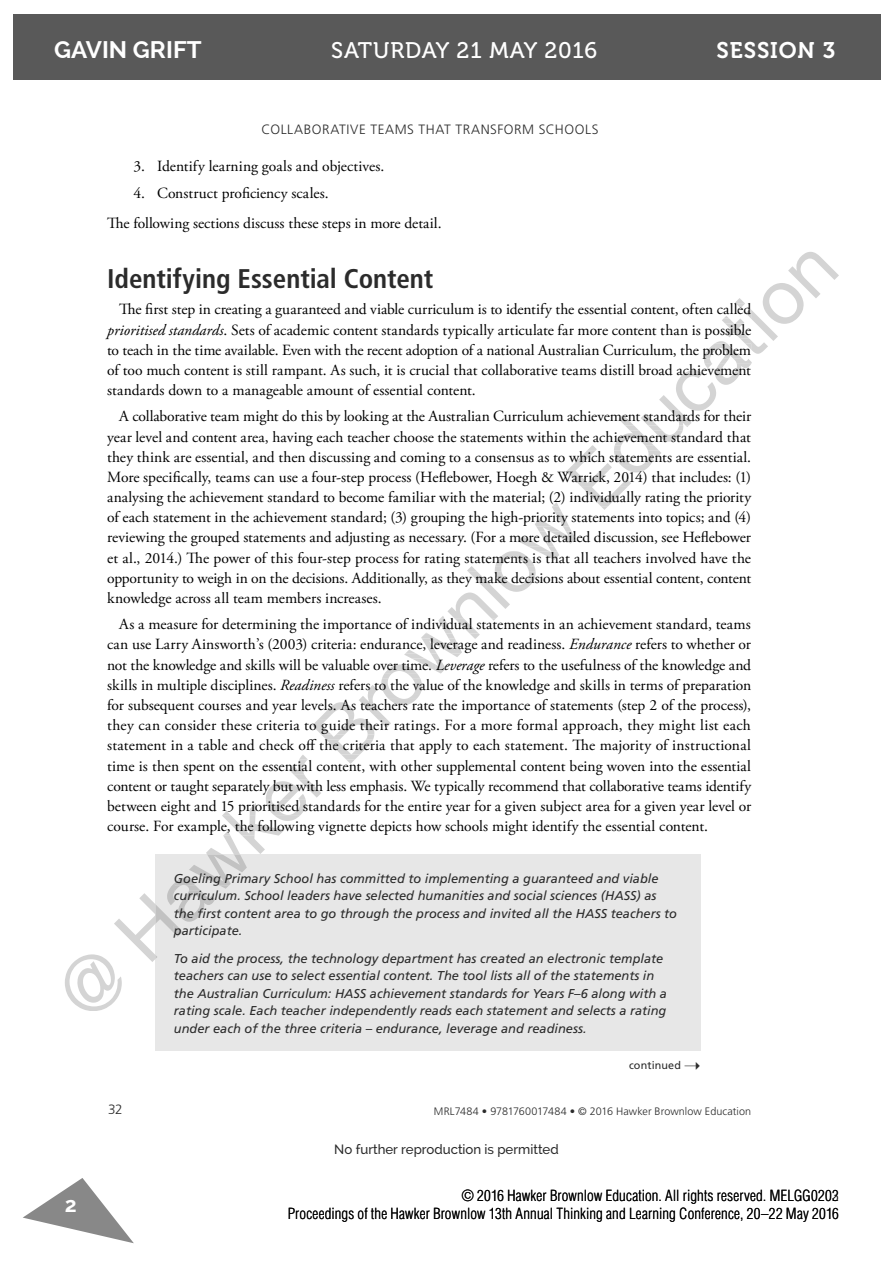
<style>
.page{position:relative;width:893px;height:1263px;background:#fff}
.page>*{position:absolute;margin:0;border:0;box-sizing:border-box;transform-origin:0 0}
.t1{font:700 condensed 27px "Frutiger LT Std";color:#2b2b2b}
.t2{font:700 24px "Raleway";color:#fff}
.t3{font:22.5px "Museo 500";letter-spacing:.04em;color:#fff}
.t4{font:22.5px "Museo 700";letter-spacing:.04em;color:#fff}
.t5{font:700 21px "Raleway";color:#fff}
.t6{font:15.6px/20.2px "Adobe Garamond Pro";color:#000;text-align:justify}
.t7{font:300 condensed 15px/18px "Helvetica LT Std";letter-spacing:.01em;color:#000;text-align:right}
.t8{font:300 13.5px "Frutiger LT Std";letter-spacing:.04em;color:#2b2b2b}
.t9{font:500 13.5px "Raleway";color:#2b2b2b}
.t10{font:italic 12.9px/17.5px "Frutiger LT Std";color:#2b2b2b}
.t11{font:300 10.8px "Frutiger LT Std";letter-spacing:.005em;color:#2b2b2b}
.t12{font:10.8px "Frutiger LT Std";letter-spacing:.005em;color:#2b2b2b}
.s1{font-style:italic}
.s2{color:#272727}
</style>
<div class="page">
<svg style="left:23px;top:1178px;width:111px;height:65px"></svg>
<div style="left:13px;top:14px;width:867px;height:65px;background:#595959"></div>
<div style="left:156px;top:855px;width:545px;height:196px;background:#e7e7e7"></div>
<svg style="left:65px;top:835px;width:322px;height:176px"></svg>
<svg style="left:679px;top:303px;width:72px;height:76px"></svg>
<svg style="left:468px;top:410px;width:234px;height:177px"></svg>
<svg style="left:222px;top:618px;width:274px;height:217px"></svg>
<svg style="left:156px;top:855px;width:91px;height:104px"></svg>
<h2 class="t2" style="left:54px;top:36px;width:149px">GAVIN GRIFT</h2>
<h3 class="t3" style="left:331px;top:42px;width:267px">SATURDAY 21 MAY 2016</h3>
<h3 class="t4" style="left:717px;top:42px;width:120px">SESSION 3</h3>
<p class="t8" style="left:262px;top:122px;width:338px">COLLABORATIVE TEAMS THAT TRANSFORM SCHOOLS</p>
<p class="t6" style="left:133px;top:157px;width:252px">3. Identify learning goals and objectives.</p>
<p class="t6" style="left:107px;top:179px;width:336px;line-height:30.2px;text-indent:26px">4. Construct proficiency scales.<br>The following sections discuss these steps in more detail.</p>
<h1 class="t1" style="left:107px;top:266px;width:328px">Identifying Essential Content</h1>
<p class="t6" style="left:107px;top:301px;width:646px;text-indent:12px">The first step in creating a guaranteed and viable curriculum is to identify the essential content, often called <span class="s1">prioritised standards</span>. Sets of academic content standards typically articulate far more content than is possible to teach in the time available. Even with the recent adoption of a national Australian Curriculum, the problem of too much content is still rampant. As such, it is crucial that collaborative teams distill broad achievement standards down to a manageable amount of essential content.</p>
<p class="t6" style="left:107px;top:408px;width:646px;text-indent:12px">A collaborative team might do this by looking at the Australian Curriculum achievement standards for their year level and content area, having each teacher choose the statements within the achievement standard that they think are essential, and then discussing and coming to a consensus as to which statements are essential.<br>More specifically, teams can use a four-step process (Heflebower, Hoegh &amp; Warrick, 2014) that includes: (1) analysing the achievement standard to become familiar with the material; (2) individually rating the priority of each statement in the achievement standard; (3) grouping the high-priority statements into topics; and (4) reviewing the grouped statements and adjusting as necessary. (For a more detailed discussion, see Heflebower et al., 2014.) The power of this four-step process for rating statements is that all teachers involved have the opportunity to weigh in on the decisions. Additionally, as they make decisions about essential content, content knowledge across all team members increases.</p>
<p class="t6" style="left:107px;top:615px;width:646px;text-indent:12px">As a measure for determining the importance of individual statements in an achievement standard, teams can use Larry Ainsworth’s (2003) criteria: endurance, leverage and readiness. <span class="s1">Endurance</span> refers to whether or not the knowledge and skills will be valuable over time. <span class="s1">Leverage</span> refers to the usefulness of the knowledge and skills in multiple disciplines. <span class="s1">Readiness</span> refers to the value of the knowledge and skills in terms of preparation for subsequent courses and year levels. As teachers rate the importance of statements (step 2 of the process), they can consider these criteria to guide their ratings. For a more formal approach, they might list each statement in a table and check off the criteria that apply to each statement. The majority of instructional time is then spent on the essential content, with other supplemental content being woven into the essential content or taught separately but with less emphasis. We typically recommend that collaborative teams identify between eight and 15 prioritised standards for the entire year for a given subject area for a given year level or course. For example, the following vignette depicts how schools might identify the essential content.</p>
<p class="t10" style="left:174px;top:870px;width:505px"><span class="s2">Goeling P</span>rimary School has committed to implementing a guaranteed and viable <span class="s2">curricu</span>lum. School leaders have selected humanities and social sciences (HASS) as <span class="s2">the fi</span>rst content area to go through the process and invited all the HASS teachers to <span class="s2">pa</span>rticipate.</p>
<p class="t10" style="left:174px;top:950px;width:494px">To aid the process, the technology department has created an electronic template teachers can use to select essential content. The tool lists all of the statements in the Australian Curriculum: HASS achievement standards for Years F–6 along with a rating scale. Each teacher independently reads each statement and selects a rating under each of the three criteria – endurance, leverage and readiness.</p>
<p class="t12" style="left:629px;top:1059px;width:53px">continued</p>
<p class="t8" style="left:108px;top:1103px;width:16px">32</p>
<p class="t11" style="left:434px;top:1106px;width:319px">MRL7484 • 9781760017484 • © 2016 Hawker Brownlow Education</p>
<h3 class="t5" style="left:65px;top:1193px;width:13px">2</h3>
<p class="t9" style="left:334px;top:1142px;width:226px">No further reproduction is permitted</p>
<p class="t7" style="left:288px;top:1189px;width:553px">© 2016 Hawker Brownlow Education. All rights reserved. MELGG0202<br>Proceedings of the Hawker Brownlow 13th Annual Thinking and Learning Conference, 20–22 May 2016</p>
<p class="t7" style="left:832px;top:1189px;width:8px">3</p>
</div>
